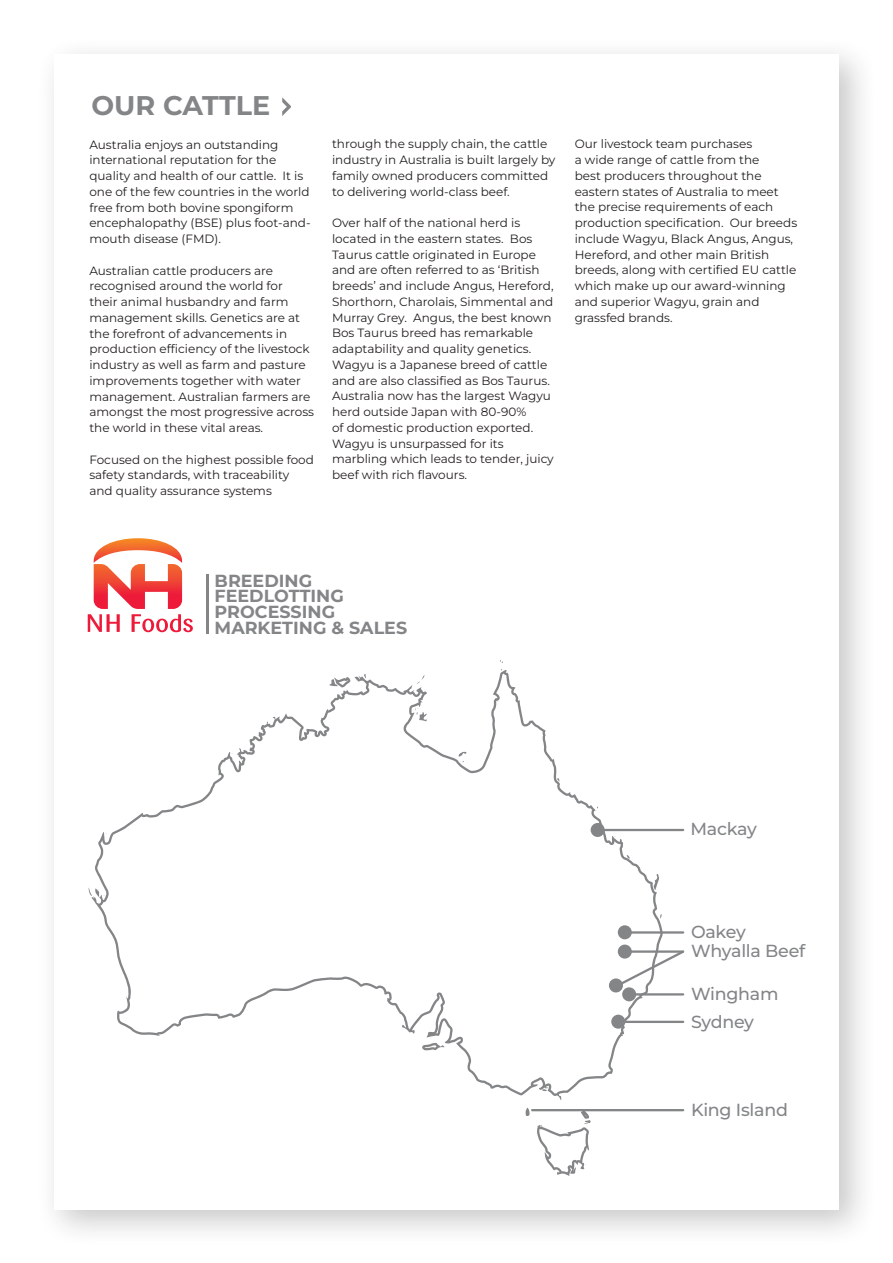
<style>
.page{position:relative;width:893px;height:1263px;background:#fff}
.page>*{position:absolute;margin:0;border:0;box-sizing:border-box;transform-origin:0 0}
.t1{font:700 27px "Montserrat";color:#838587}
.t2{font:700 17.55px/15.9px "Montserrat";color:#838587}
.t3{font:500 17.4px/19px "Montserrat";letter-spacing:-.015em;color:#838587}
.t4{font:12px/15.8px "Montserrat";color:#231f20}
</style>
<div class="page">
<div style="left:36px;top:36px;width:842px;height:1212px;background:#231f20;opacity:.25"></div>
<div style="left:54px;top:54px;width:785px;height:1155px;background:#fff"></div>
<svg style="left:282px;top:97px;width:9px;height:19px"></svg>
<svg style="left:91px;top:670px;width:572px;height:430px"></svg>
<svg style="left:329px;top:677px;width:22px;height:10px"></svg>
<svg style="left:415px;top:708px;width:12px;height:14px"></svg>
<svg style="left:416px;top:675px;width:9px;height:9px"></svg>
<svg style="left:458px;top:752px;width:9px;height:10px"></svg>
<svg style="left:626px;top:855px;width:4px;height:4px"></svg>
<svg style="left:653px;top:874px;width:7px;height:16px"></svg>
<svg style="left:660px;top:914px;width:3px;height:5px"></svg>
<svg style="left:421px;top:1043px;width:24px;height:7px"></svg>
<svg style="left:525px;top:1108px;width:5px;height:8px"></svg>
<svg style="left:89px;top:887px;width:3px;height:9px"></svg>
<svg style="left:88px;top:538px;width:105px;height:94px"></svg>
<hr style="left:206px;top:574px;width:2px;height:60px;background:#838587">
<div style="left:591px;top:823px;width:14px;height:14px;background:#838587;border-radius:50%"></div>
<div style="left:622px;top:987px;width:14px;height:14px;background:#838587;border-radius:50%"></div>
<div style="left:611px;top:1015px;width:14px;height:14px;background:#838587;border-radius:50%"></div>
<div style="left:609px;top:978px;width:14px;height:14px;background:#838587;border-radius:50%"></div>
<div style="left:618px;top:925px;width:14px;height:14px;background:#838587;border-radius:50%"></div>
<svg style="left:618px;top:944px;width:14px;height:14px"></svg>
<svg style="left:614px;top:949px;width:71px;height:40px"></svg>
<svg style="left:542px;top:1087px;width:6px;height:4px"></svg>
<svg style="left:537px;top:1111px;width:54px;height:65px"></svg>
<hr style="left:532px;top:1109px;width:151px;height:2px;background:#838587">
<hr style="left:621px;top:1021px;width:62px;height:2px;background:#838587">
<hr style="left:632px;top:993px;width:51px;height:2px;background:#838587">
<hr style="left:627px;top:950px;width:56px;height:3px;background:#838587">
<hr style="left:627px;top:931px;width:56px;height:3px;background:#838587">
<hr style="left:599px;top:829px;width:84px;height:2px;background:#838587">
<h1 class="t1" style="left:92px;top:88px;width:180px">OUR CATTLE</h1>
<p class="t4" style="left:89px;top:136px;width:223px">Australia enjoys an outstanding international reputation for the quality and health of our cattle. It is one of the few countries in the world free from both bovine spongiform encephalopathy (BSE) plus foot-and&shy;mouth disease (FMD).</p>
<p class="t4" style="left:89px;top:262px;width:226px">Australian cattle producers are recognised around the world for their animal husbandry and farm management skills. Genetics are at the forefront of advancements in production efficiency of the livestock industry as well as farm and pasture improvements together with water management. Australian farmers are amongst the most progressive across the world in these vital areas.</p>
<p class="t4" style="left:89px;top:451px;width:226px">Focused on the highest possible food safety standards, with traceability and quality assurance systems</p>
<p class="t4" style="left:332px;top:136px;width:225px">through the supply chain, the cattle industry in Australia is built largely by family owned producers committed to delivering world-class beef.</p>
<p class="t4" style="left:332px;top:215px;width:223px">Over half of the national herd is located in the eastern states. Bos Taurus cattle originated in Europe and are often referred to as ‘British breeds’ and include Angus, Hereford, Shorthorn, Charolais, Simmental and Murray Grey. Angus, the best known Bos Taurus breed has remarkable adaptability and quality genetics.<br>Wagyu is a Japanese breed of cattle and are also classified as Bos Taurus.<br>Australia now has the largest Wagyu herd outside Japan with 80-90%<br>of domestic production exported.<br>Wagyu is unsurpassed for its marbling which leads to tender, juicy beef with rich flavours.</p>
<p class="t4" style="left:575px;top:136px;width:224px">Our livestock team purchases<br>a wide range of cattle from the<br>best producers throughout the eastern states of Australia to meet the precise requirements of each production specification. Our breeds include Wagyu, Black Angus, Angus,<br>Hereford, and other main British breeds, along with certified EU cattle which make up our award-winning and superior Wagyu, grain and grassfed brands.</p>
<h2 class="t2" style="left:215px;top:572px;width:194px">BREEDING<br>FEEDLOTTING<br>PROCESSING<br>MARKETING &amp; SALES</h2>
<h3 class="t3" style="left:690px;top:819px;width:68px">Mackay</h3>
<h3 class="t3" style="left:691px;top:922px;width:116px">Oakey<br>Whyalla Beef</h3>
<h3 class="t3" style="left:691px;top:980px;width:89px;line-height:27.5px">Wingham<br>Sydney</h3>
<h3 class="t3" style="left:691px;top:1100px;width:98px">King Island</h3>
</div>
